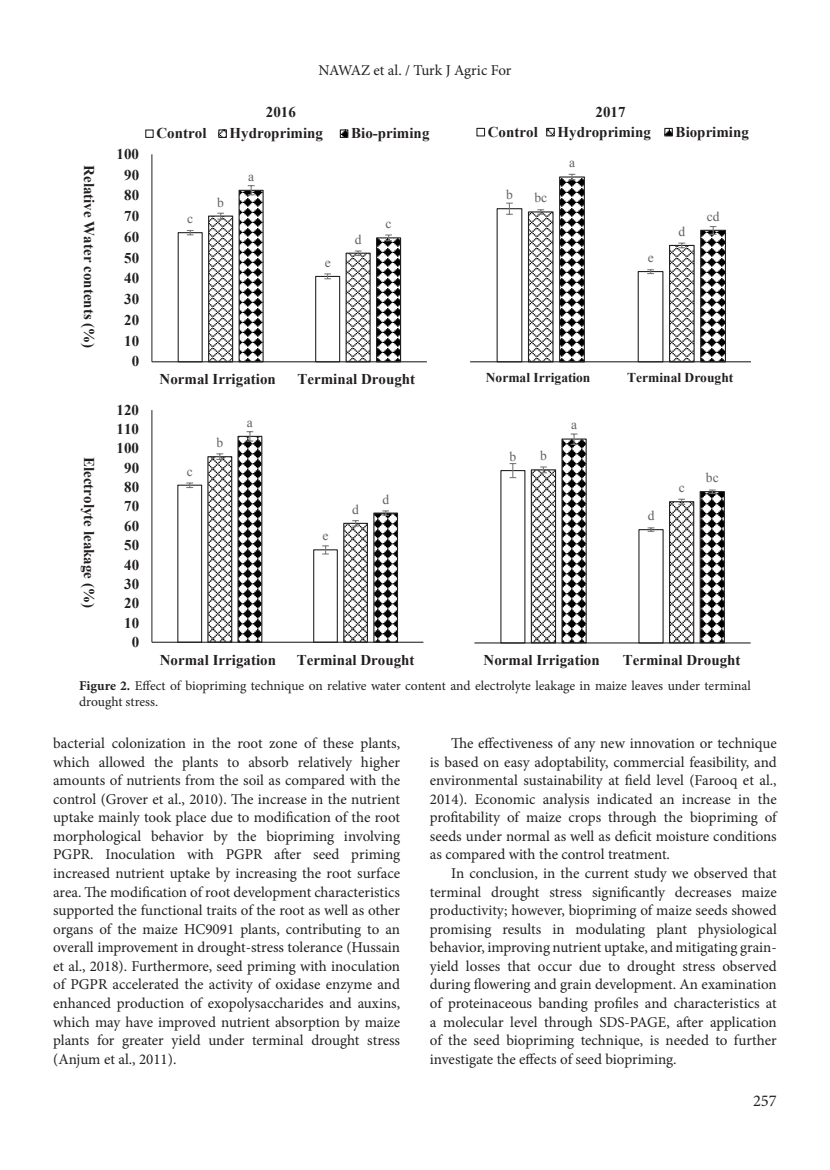
<style>
.page{position:relative;width:830px;height:1170px;background:#fff}
.page>*{position:absolute;margin:0;border:0;box-sizing:border-box;transform-origin:0 0}
.t1{font:16.5px "Minion Pro";color:#231f20}
.List_Paragraph1{font:15px/18.6px "Minion Pro";color:#231f20;text-align:justify}
.t2{font:700 15px "Times New Roman";color:#231f20}
.t3{font:13.5px/16.5px "Minion Pro";color:#231f20}
.t4{font:700 13.5px "Times New Roman";color:#231f20}
.t5{font:13.5px "Times New Roman";color:#636366}
.s1{font-weight:700}
</style>
<div class="page">
<div style="left:177px;top:232px;width:26px;height:130px;border:1px solid #231f20"></div>
<svg style="left:187px;top:230px;width:6px;height:5px"></svg>
<svg style="left:207px;top:185px;width:194px;height:178px"></svg>
<hr style="left:151px;top:154px;width:1px;height:208px;background:#231f20">
<hr style="left:152px;top:361px;width:274px;height:1px;background:#231f20">
<div style="left:145px;top:129px;width:9px;height:9px;border:1px solid #231f20"></div>
<div style="left:218px;top:129px;width:9px;height:9px;border:1px solid #231f20"></div>
<svg style="left:341px;top:131px;width:5px;height:5px"></svg>
<div style="left:339px;top:129px;width:9px;height:9px;border:1px solid #231f20"></div>
<svg style="left:506px;top:202px;width:6px;height:13px"></svg>
<svg style="left:527px;top:174px;width:199px;height:189px"></svg>
<hr style="left:470px;top:361px;width:280px;height:1px;background:#231f20">
<div style="left:476px;top:128px;width:9px;height:8px;border:1px solid #231f20"></div>
<div style="left:546px;top:128px;width:8px;height:8px;border:1px solid #231f20"></div>
<svg style="left:666px;top:130px;width:4px;height:4px"></svg>
<div style="left:664px;top:128px;width:8px;height:8px;border:1px solid #231f20"></div>
<div style="left:177px;top:484px;width:25px;height:158px;border:1px solid #231f20"></div>
<svg style="left:186px;top:482px;width:7px;height:6px"></svg>
<svg style="left:207px;top:431px;width:191px;height:212px"></svg>
<hr style="left:151px;top:410px;width:1px;height:232px;background:#231f20">
<hr style="left:152px;top:641px;width:271px;height:1px;background:#231f20">
<svg style="left:509px;top:463px;width:7px;height:15px"></svg>
<svg style="left:530px;top:433px;width:195px;height:211px"></svg>
<hr style="left:474px;top:642px;width:276px;height:1px;background:#231f20">
<p class="List_Paragraph1" style="left:318px;top:61px;width:194px">NAWAZ et al. / Turk J Agric For</p>
<p class="t2" style="left:266px;top:102px;width:32px">2016</p>
<p class="t2" style="left:595px;top:102px;width:32px">2017</p>
<p class="t2" style="left:99px;top:165px;width:184px;rotate:90deg">R evi tal e W reta s tnetnoc %( )</p>
<p class="t2" style="left:99px;top:457px;width:152px;rotate:90deg">E etylortcel egakae l %( )</p>
<p class="t2" style="left:117px;top:143px;width:24px">100</p>
<p class="t2" style="left:124px;top:164px;width:17px">90</p>
<p class="t2" style="left:124px;top:185px;width:17px">80</p>
<p class="t2" style="left:124px;top:206px;width:17px">70</p>
<p class="t2" style="left:124px;top:226px;width:17px">60</p>
<p class="t2" style="left:124px;top:247px;width:17px">50</p>
<p class="t2" style="left:124px;top:268px;width:17px">40</p>
<p class="t2" style="left:124px;top:289px;width:17px">30</p>
<p class="t2" style="left:124px;top:309px;width:17px">20</p>
<p class="t2" style="left:124px;top:330px;width:17px">10</p>
<p class="t2" style="left:132px;top:351px;width:9px">0</p>
<p class="t2" style="left:117px;top:399px;width:24px">120</p>
<p class="t2" style="left:117px;top:418px;width:24px">110</p>
<p class="t2" style="left:117px;top:438px;width:24px">100</p>
<p class="t2" style="left:124px;top:457px;width:17px">90</p>
<p class="t2" style="left:124px;top:476px;width:17px">80</p>
<p class="t2" style="left:124px;top:496px;width:17px">70</p>
<p class="t2" style="left:124px;top:515px;width:17px">60</p>
<p class="t2" style="left:124px;top:534px;width:17px">50</p>
<p class="t2" style="left:124px;top:554px;width:17px">40</p>
<p class="t2" style="left:124px;top:573px;width:17px">30</p>
<p class="t2" style="left:124px;top:592px;width:17px">20</p>
<p class="t2" style="left:124px;top:612px;width:17px">10</p>
<p class="t2" style="left:132px;top:631px;width:9px">0</p>
<p class="t2" style="left:156px;top:123px;width:52px">Control</p>
<p class="t2" style="left:229px;top:123px;width:95px">Hydropriming</p>
<p class="t2" style="left:351px;top:123px;width:80px">Bio-priming</p>
<p class="t5" style="left:187px;top:209px;width:7px">c</p>
<p class="t5" style="left:217px;top:193px;width:8px">b</p>
<p class="t5" style="left:248px;top:167px;width:7px">a</p>
<p class="t5" style="left:324px;top:253px;width:7px">e</p>
<p class="t5" style="left:354px;top:230px;width:8px">d</p>
<p class="t5" style="left:385px;top:215px;width:7px">c</p>
<p class="t2" style="left:159px;top:368px;width:118px">Normal Irrigation</p>
<p class="t2" style="left:297px;top:368px;width:119px">Terminal Drought</p>
<p class="t5" style="left:187px;top:462px;width:7px">c</p>
<p class="t5" style="left:216px;top:433px;width:8px">b</p>
<p class="t5" style="left:247px;top:413px;width:7px">a</p>
<p class="t5" style="left:322px;top:526px;width:7px">e</p>
<p class="t5" style="left:352px;top:500px;width:8px">d</p>
<p class="t5" style="left:382px;top:490px;width:8px">d</p>
<p class="t2" style="left:487px;top:121px;width:52px">Control</p>
<p class="t2" style="left:557px;top:121px;width:95px">Hydropriming</p>
<p class="t2" style="left:675px;top:121px;width:75px">Biopriming</p>
<p class="t5" style="left:506px;top:185px;width:8px">b</p>
<p class="t5" style="left:534px;top:189px;width:14px">bc</p>
<p class="t5" style="left:569px;top:154px;width:7px">a</p>
<p class="t5" style="left:647px;top:248px;width:7px">e</p>
<p class="t5" style="left:678px;top:222px;width:8px">d</p>
<p class="t5" style="left:706px;top:207px;width:14px">cd</p>
<p class="t4" style="left:485px;top:368px;width:106px">Normal Irrigation</p>
<p class="t4" style="left:627px;top:368px;width:108px">Terminal Drought</p>
<p class="t5" style="left:509px;top:447px;width:8px">b</p>
<p class="t5" style="left:540px;top:446px;width:8px">b</p>
<p class="t5" style="left:571px;top:416px;width:7px">a</p>
<p class="t5" style="left:647px;top:506px;width:8px">d</p>
<p class="t5" style="left:678px;top:478px;width:7px">c</p>
<p class="t5" style="left:705px;top:468px;width:14px">bc</p>
<p class="t2" style="left:160px;top:649px;width:118px">Normal Irrigation</p>
<p class="t2" style="left:296px;top:649px;width:119px">Terminal Drought</p>
<p class="t2" style="left:483px;top:649px;width:117px">Normal Irrigation</p>
<p class="t2" style="left:622px;top:649px;width:119px">Terminal Drought</p>
<p class="t3" style="left:79px;top:677px;width:673px"><span class="s1">Figure 2.</span> Effect of biopriming technique on relative water content and electrolyte leakage in maize leaves under terminal drought stress.</p>
<p class="List_Paragraph1" style="left:53px;top:734px;width:348px">bacterial colonization in the root zone of these plants, which allowed the plants to absorb relatively higher amounts of nutrients from the soil as compared with the control (Grover et al., 2010). The increase in the nutrient uptake mainly took place due to modification of the root morphological behavior by the biopriming involving PGPR. Inoculation with PGPR after seed priming increased nutrient uptake by increasing the root surface area. The modification of root development characteristics supported the functional traits of the root as well as other organs of the maize HC9091 plants, contributing to an overall improvement in drought-stress tolerance (Hussain et al., 2018). Furthermore, seed priming with inoculation of PGPR accelerated the activity of oxidase enzyme and enhanced production of exopolysaccharides and auxins, which may have improved nutrient absorption by maize plants for greater yield under terminal drought stress (Anjum et al., 2011).</p>
<p class="List_Paragraph1" style="left:429px;top:734px;width:348px;text-indent:21px">The effectiveness of any new innovation or technique is based on easy adoptability, commercial feasibility, and environmental sustainability at field level (Farooq et al., 2014). Economic analysis indicated an increase in the profitability of maize crops through the biopriming of seeds under normal as well as deficit moisture conditions as compared with the control treatment.</p>
<p class="List_Paragraph1" style="left:429px;top:863px;width:348px;text-indent:21px">In conclusion, in the current study we observed that terminal drought stress significantly decreases maize productivity; however, biopriming of maize seeds showed promising results in modulating plant physiological behavior, improving nutrient uptake, and mitigating grain&shy;yield losses that occur due to drought stress observed during flowering and grain development. An examination of proteinaceous banding profiles and characteristics at a molecular level through SDS-PAGE, after application of the seed biopriming technique, is needed to further investigate the effects of seed biopriming.</p>
<p class="t1" style="left:752px;top:1089px;width:25px">257</p>
</div>
